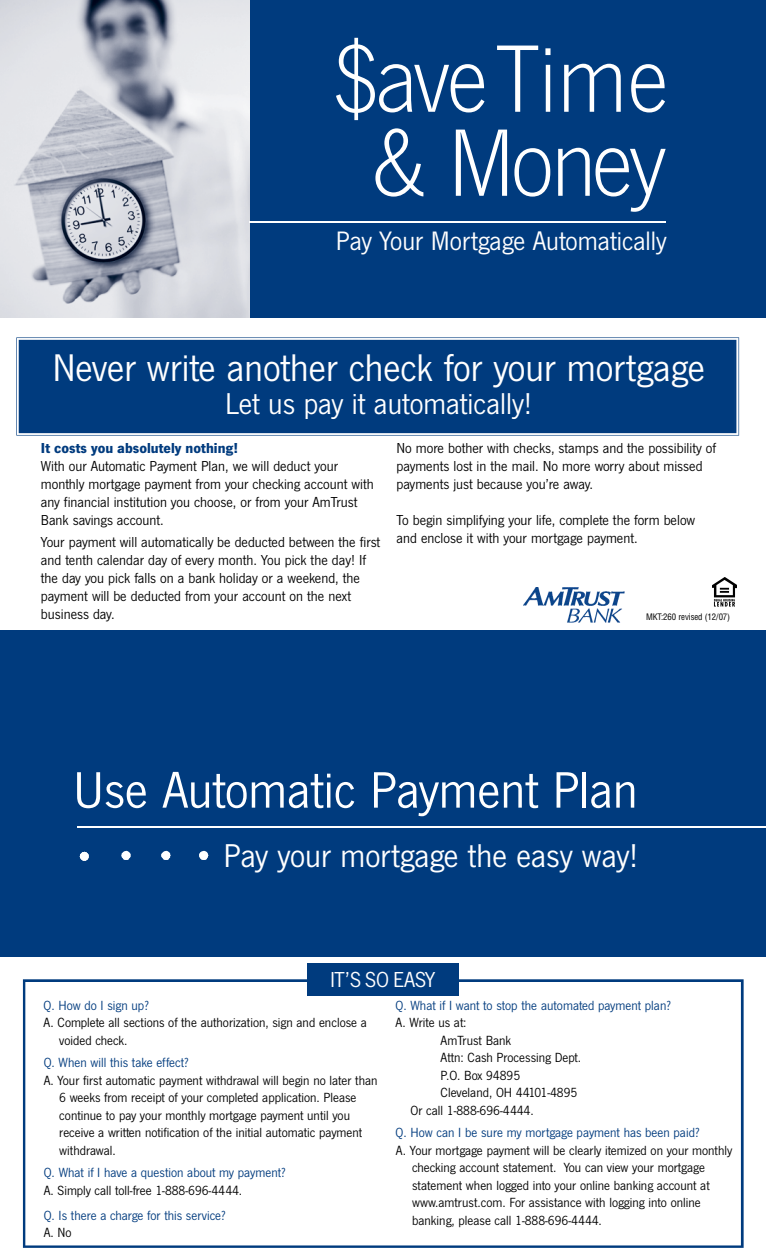
<style>
.page{position:relative;width:766px;height:1260px;background:#fff}
.page>*{position:absolute;margin:0;border:0;box-sizing:border-box;transform-origin:0 0}
.t1{font:99.25px "News Got T Ligh";color:#fff}
.t2{font:99.25px "News Got T Ligh";letter-spacing:-.025em;color:#fff}
.t3{font:53.12px "News Got T";color:#fff}
.t4{font:40px "News Got T";color:#fff}
.t5{font:34.25px "News Got T";color:#fff}
.t6{font:31.25px "News Got T";color:#fff}
.t7{font:27.62px "News Got T";color:#fff}
.t8{font:22.5px "News Got T";color:#fff}
.t9{font:15px/18px "News Got T";color:#000}
.t10{font:700 15px "News Got T";color:#003b7e}
.t11{font:13.75px/17.5px "News Got T";color:#000}
.t12{font:13.75px "News Got T";color:#003b7e}
.t13{font:condensed 8.75px "Helvetica";letter-spacing:-.01em;color:#000}
</style>
<div class="page">
<div style="left:0;top:630px;width:765px;height:327px;background:#003b7e"></div>
<svg style="left:23px;top:979px;width:720px;height:269px"></svg>
<div style="left:306px;top:963px;width:152px;height:32px;background:#003b7e"></div>
<hr style="left:78px;top:826px;width:687px;height:2px;background:#fff">
<svg style="left:80px;top:852px;width:9px;height:9px"></svg>
<svg style="left:121px;top:851px;width:9px;height:9px"></svg>
<svg style="left:161px;top:851px;width:9px;height:9px"></svg>
<svg style="left:199px;top:851px;width:9px;height:9px"></svg>
<div style="left:248px;top:0;width:517px;height:318px;background:#003b7e"></div>
<img style="left:0;top:0;width:249px;height:318px">
<hr style="left:249px;top:221px;width:416px;height:1px;background:#fff">
<div style="left:16px;top:337px;width:722px;height:98px;background:#003b7e"></div>
<img style="left:712px;top:577px;width:24px;height:30px">
<img style="left:523px;top:588px;width:101px;height:34px">
<h1 class="t1" style="left:332px;top:46px;width:337px">$aveTime</h1>
<h1 class="t2" style="left:371px;top:130px;width:296px">&amp; Money</h1>
<h3 class="t7" style="left:336px;top:232px;width:332px">Pay Your Mortgage Automatically</h3>
<h3 class="t4" style="left:52px;top:354px;width:654px">Never write another check for your mortgage</h3>
<h3 class="t6" style="left:225px;top:393px;width:308px">Let us pay it automatically!</h3>
<p class="t10" style="left:41px;top:443px;width:199px">It costs you absolutely nothing!</p>
<p class="t9" style="left:41px;top:459px;width:334px">With our Automatic Payment Plan, we will deduct your monthly mortgage payment from your checking account with any financial institution you choose, or from your AmTrust Bank savings account.</p>
<p class="t9" style="left:41px;top:534px;width:341px">Your payment will automatically be deducted between the first and tenth calendar day of every month. You pick the day! If the day you pick falls on a bank holiday or a weekend, the payment will be deducted from your account on the next business day.</p>
<p class="t9" style="left:396px;top:440px;width:321px">No more bother with checks, stamps and the possibility of payments lost in the mail. No more worry about missed payments just because you’re away.</p>
<p class="t9" style="left:396px;top:512px;width:300px">To begin simplifying your life, complete the form below and enclose it with your mortgage payment.</p>
<p class="t13" style="left:645px;top:613px;width:85px">M K T:260 revised (12/07)</p>
<h2 class="t3" style="left:73px;top:772px;width:565px">Use Automatic Payment Plan</h2>
<h3 class="t5" style="left:223px;top:844px;width:416px">Pay your mortgage the easy way!</h3>
<h3 class="t8" style="left:330px;top:972px;width:106px">IT’S SO EASY</h3>
<p class="t12" style="left:44px;top:1000px;width:107px">Q. How do I sign up?</p>
<p class="t11" style="left:59px;top:1015px;width:309px;text-indent:-16px">A. Complete all sections of the authorization, sign and enclose a voided check.</p>
<p class="t12" style="left:44px;top:1058px;width:147px">Q. When will this take effect?</p>
<p class="t11" style="left:59px;top:1073px;width:319px;text-indent:-16px">A. Your first automatic payment withdrawal will begin no later than 6 weeks from receipt of your completed application. Please continue to pay your monthly mortgage payment until you receive a written notification of the initial automatic payment withdrawal.</p>
<p class="t12" style="left:44px;top:1168px;width:244px">Q. What if I have a question about my payment?</p>
<p class="t11" style="left:44px;top:1182px;width:200px">A. Simply call toll-free 1-888-696-4444.</p>
<p class="t12" style="left:44px;top:1210px;width:184px">Q. Is there a charge for this service?</p>
<p class="t11" style="left:44px;top:1225px;width:29px">A. No</p>
<p class="t12" style="left:395px;top:1000px;width:277px">Q. What if I want to stop the automated payment plan?</p>
<p class="t11" style="left:395px;top:1015px;width:72px">A. Write us at:</p>
<p class="t11" style="left:440px;top:1032px;width:72px">AmTrust Bank</p>
<p class="t11" style="left:440px;top:1050px;width:142px">Attn: Cash Processing Dept.</p>
<p class="t11" style="left:440px;top:1067px;width:81px">P.O. Box 94895</p>
<p class="t11" style="left:440px;top:1085px;width:138px">Cleveland, OH 44101-4895</p>
<p class="t11" style="left:410px;top:1103px;width:124px">Or call 1-888-696-4444.</p>
<p class="t12" style="left:395px;top:1128px;width:305px">Q. How can I be sure my mortgage payment has been paid?</p>
<p class="t11" style="left:412px;top:1142px;width:321px;text-indent:-16px">A. Your mortgage payment will be clearly itemized on your monthly checking account statement. You can view your mortgage statement when logged into your online banking account at www.amtrust.com. For assistance with logging into online banking, please call 1-888-696-4444.</p>
</div>
